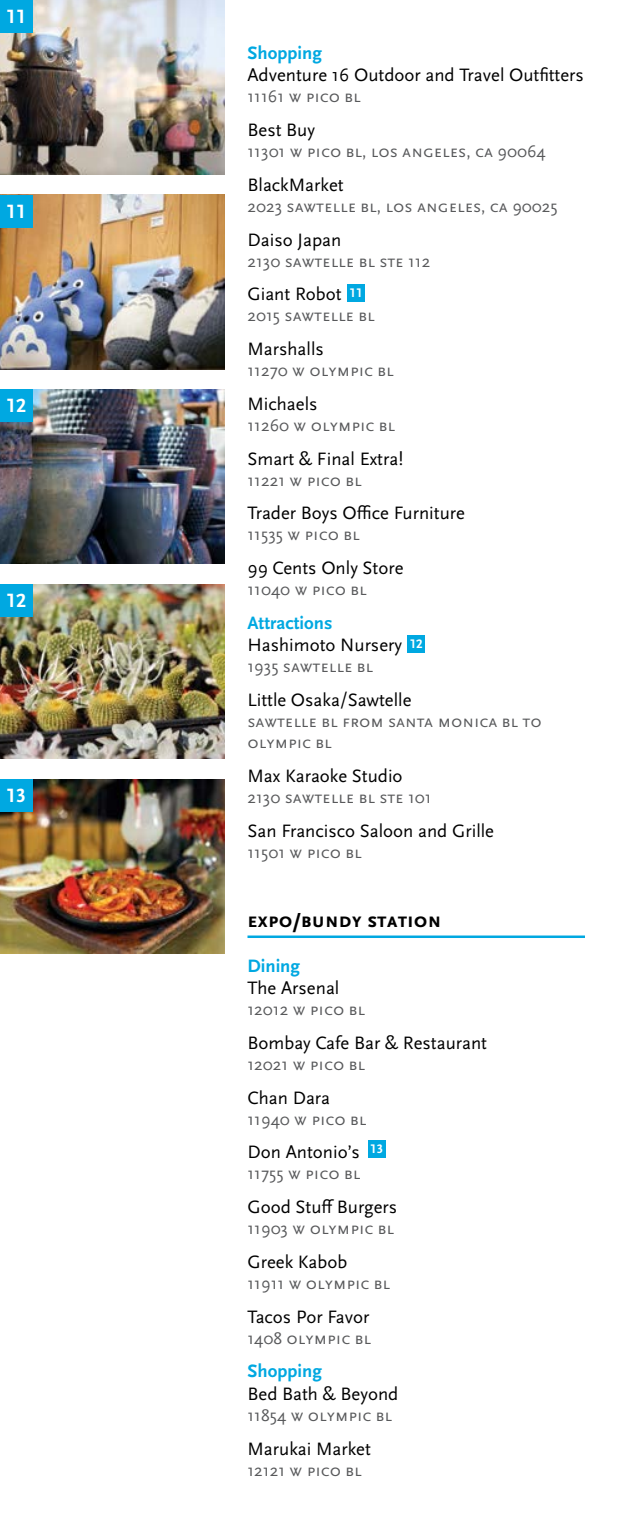
<style>
.page{position:relative;width:630px;height:1530px;background:#fff}
.page>*{position:absolute;margin:0;border:0;box-sizing:border-box;transform-origin:0 0}
.t1{font:700 21.25px "Scala Sans Caps";color:#000}
.t2{font:700 20.25px "Scala Sans Caps";color:#fff}
.t3{font:18.75px "Scala Sans";color:#000}
.t4{font:700 18.75px "Scala Sans";color:#00a8e1}
.t5{font:17.5px/21px "Scala Sans Caps";color:#58595b}
.t6{font:700 13px "Scala Sans Caps";color:#fff}
.s1{font-family:"Scala Sans Expert"}
</style>
<div class="page">
<hr style="left:248px;top:936px;width:337px;height:2px;background:#00a8e1">
<img style="left:0;top:0;width:225px;height:174px">
<img style="left:0;top:779px;width:225px;height:175px">
<img style="left:0;top:195px;width:225px;height:174px">
<img style="left:0;top:390px;width:225px;height:174px">
<img style="left:0;top:585px;width:225px;height:174px">
<div style="left:0;top:0;width:32px;height:32px;background:#00a8e1"></div>
<div style="left:0;top:195px;width:32px;height:32px;background:#00a8e1"></div>
<div style="left:0;top:390px;width:32px;height:32px;background:#00a8e1"></div>
<div style="left:0;top:585px;width:32px;height:32px;background:#00a8e1"></div>
<div style="left:0;top:779px;width:32px;height:33px;background:#00a8e1"></div>
<div style="left:347px;top:284px;width:18px;height:18px;background:#00a8e1"></div>
<div style="left:408px;top:635px;width:17px;height:17px;background:#00a8e1"></div>
<div style="left:368px;top:1140px;width:17px;height:18px;background:#00a8e1"></div>
<p class="t2" style="left:6px;top:5px;width:22px">11</p>
<p class="t2" style="left:6px;top:200px;width:22px">11</p>
<p class="t2" style="left:6px;top:395px;width:22px">12</p>
<p class="t2" style="left:6px;top:589px;width:22px">12</p>
<p class="t2" style="left:6px;top:784px;width:22px">13</p>
<p class="t4" style="left:248px;top:43px;width:76px">Shopping</p>
<p class="t3" style="left:248px;top:65px;width:338px">Adventure 16 Outdoor and Travel Outfitters</p>
<p class="t5" style="left:248px;top:86px;width:115px">11161 w pico bl</p>
<p class="t3" style="left:248px;top:120px;width:69px">Best Buy</p>
<p class="t5" style="left:248px;top:141px;width:300px">11301 w pico bl, los angeles, ca 90064</p>
<p class="t3" style="left:248px;top:174px;width:98px">BlackMarket</p>
<p class="t5" style="left:248px;top:196px;width:312px">2023 sawtelle bl, los angeles, ca 90025</p>
<p class="t3" style="left:248px;top:229px;width:95px">Daiso Japan</p>
<p class="t5" style="left:248px;top:251px;width:184px">2130 sawtelle bl ste 112</p>
<p class="t3" style="left:248px;top:284px;width:96px">Giant Robot</p>
<p class="t5" style="left:248px;top:305px;width:129px">2015 sawtelle bl</p>
<p class="t3" style="left:248px;top:339px;width:78px">Marshalls</p>
<p class="t5" style="left:248px;top:360px;width:148px">11270 w olympic bl</p>
<p class="t3" style="left:248px;top:393px;width:72px">Michaels</p>
<p class="t5" style="left:248px;top:415px;width:149px">11260 w olympic bl</p>
<p class="t3" style="left:248px;top:448px;width:157px">Smart &amp; Final Extra!</p>
<p class="t5" style="left:248px;top:470px;width:116px">11221 w pico bl</p>
<p class="t3" style="left:248px;top:503px;width:219px">Trader Boys O<span class="s1">;</span>ce Furniture</p>
<p class="t5" style="left:248px;top:524px;width:114px">11535 w pico bl</p>
<p class="t3" style="left:248px;top:558px;width:158px">99 Cents Only Store</p>
<p class="t5" style="left:248px;top:579px;width:121px">11040 w pico bl</p>
<p class="t4" style="left:248px;top:613px;width:87px">Attractions</p>
<p class="t3" style="left:248px;top:635px;width:156px">Hashimoto Nursery</p>
<p class="t5" style="left:248px;top:656px;width:127px">1935 sawtelle bl</p>
<p class="t3" style="left:248px;top:690px;width:165px">Little Osaka/Sawtelle</p>
<p class="t5" style="left:248px;top:711px;width:296px">sawtelle bl from santa monica bl to olympic bl</p>
<p class="t3" style="left:248px;top:765px;width:157px">Max Karaoke Studio</p>
<p class="t5" style="left:248px;top:787px;width:186px">2130 sawtelle bl ste 101</p>
<p class="t3" style="left:248px;top:820px;width:248px">San Francisco Saloon and Grille</p>
<p class="t5" style="left:248px;top:842px;width:116px">11501 w pico bl</p>
<p class="t6" style="left:350px;top:286px;width:15px">11</p>
<p class="t6" style="left:410px;top:637px;width:14px">12</p>
<p class="t1" style="left:248px;top:908px;width:196px">expo/bundy station</p>
<p class="t4" style="left:248px;top:955px;width:54px">Dining</p>
<p class="t3" style="left:248px;top:978px;width:93px">The Arsenal</p>
<p class="t5" style="left:248px;top:999px;width:119px">12012 w pico bl</p>
<p class="t3" style="left:248px;top:1032px;width:241px">Bombay Cafe Bar &amp; Restaurant</p>
<p class="t5" style="left:248px;top:1054px;width:119px">12021 w pico bl</p>
<p class="t3" style="left:248px;top:1087px;width:84px">Chan Dara</p>
<p class="t5" style="left:248px;top:1109px;width:120px">11940 w pico bl</p>
<p class="t3" style="left:248px;top:1142px;width:114px">Don Antonio’s</p>
<p class="t5" style="left:248px;top:1163px;width:114px">11755 w pico bl</p>
<p class="t3" style="left:248px;top:1197px;width:151px">Good Stu<span class="s1">=</span> Burgers</p>
<p class="t5" style="left:248px;top:1218px;width:148px">11903 w olympic bl</p>
<p class="t3" style="left:248px;top:1251px;width:101px">Greek Kabob</p>
<p class="t5" style="left:248px;top:1273px;width:144px">11911 w olympic bl</p>
<p class="t3" style="left:248px;top:1306px;width:124px">Tacos Por Favor</p>
<p class="t5" style="left:248px;top:1328px;width:125px">1408 olympic bl</p>
<p class="t4" style="left:248px;top:1361px;width:76px">Shopping</p>
<p class="t3" style="left:248px;top:1383px;width:152px">Bed Bath &amp; Beyond</p>
<p class="t5" style="left:248px;top:1405px;width:146px">11854 w olympic bl</p>
<p class="t3" style="left:248px;top:1438px;width:125px">Marukai Market</p>
<p class="t5" style="left:248px;top:1460px;width:116px">12121 w pico bl</p>
<p class="t6" style="left:370px;top:1142px;width:14px">13</p>
</div>
